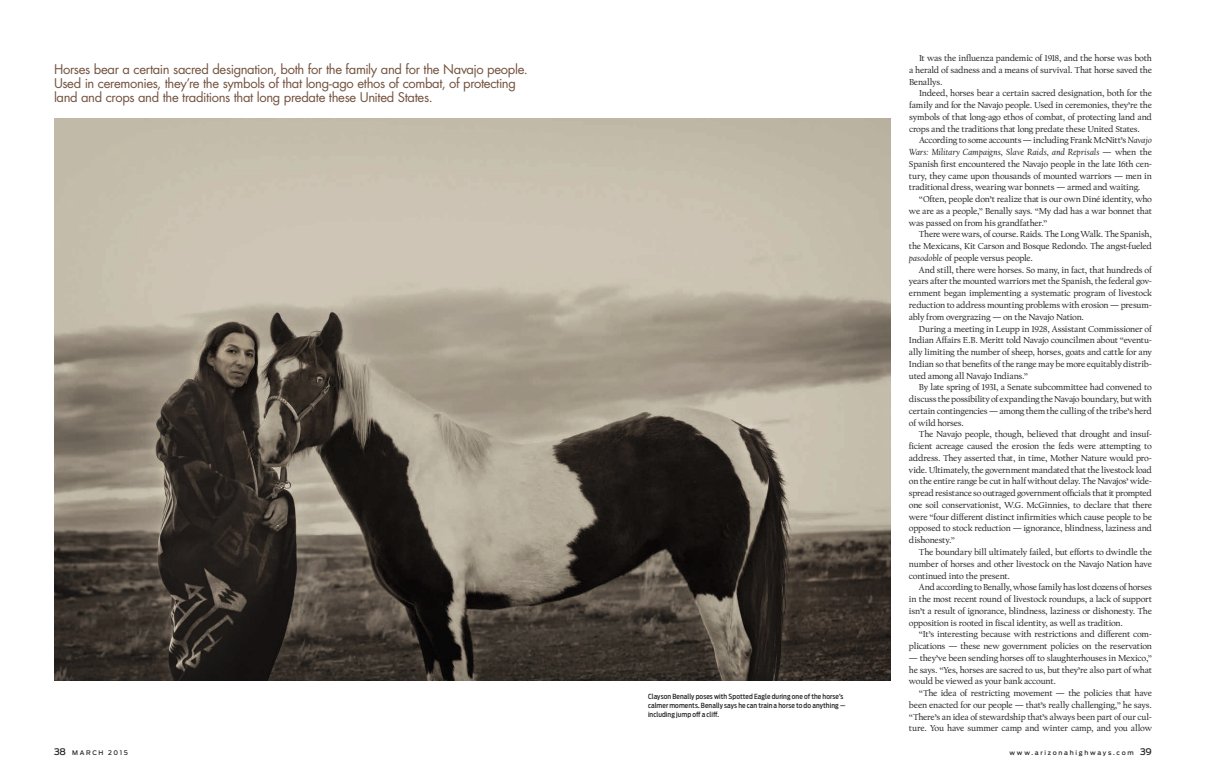
<style>
.page{position:relative;width:1206px;height:779px;background:#fff}
.page>*{position:absolute;margin:0;border:0;box-sizing:border-box;transform-origin:0 0}
.t1{font:13px/14px "Futura";letter-spacing:-.025em;color:#73523e}
.t2{font:italic 9.2px "Californian FB Text";color:#242425}
.t3{font:9px/11.8px "Californian FB Text";letter-spacing:-.025em;color:#242425;text-align:justify}
.t4{font:500 7px/9px "Antenna Cond";letter-spacing:.01em;color:#242425}
.t5{font:500 6.2px "Antenna";letter-spacing:.265em;color:#242425}
.s1{font-style:italic;font-size:9.2px}
.s2{font-style:normal;font-size:9px}
.s3{font-size:9px}
</style>
<div class="page">
<img style="left:54px;top:118px;width:837px;height:562px">
<p class="t1" style="left:54px;top:62px;width:475px">Horses bear a certain sacred designation, both for the family and for the Navajo people.<br>Used in ceremonies, they’re the symbols of that long-ago ethos of combat, of protecting land and crops and the traditions that long predate these United States.</p>
<p class="t4" style="left:648px;top:692px;width:199px">Clayson Benally poses with Spotted Eagle during one of the horse’s calmer moments. Benally says he can train a horse to do anything — including jump off a cliff.</p>
<p class="t3" style="left:909px;top:52px;width:244px;text-indent:10px">It was the influenza pandemic of 1918, and the horse was both a herald of sadness and a means of survival. That horse saved the Benallys.</p>
<p class="t3" style="left:909px;top:88px;width:245px;text-indent:10px">Indeed, horses bear a certain sacred designation, both for the family and for the Navajo people. Used in ceremonies, they’re the symbols of that long-ago ethos of combat, of protecting land and crops and the traditions that long predate these United States.</p>
<p class="t3" style="left:919px;top:135px;width:235px">According to some accounts — including Frank McNitt’s <span class="s1">Navajo</span></p>
<p class="t2" style="left:909px;top:147px;width:244px">Wars: Military Campaigns, Slave Raids, and Reprisals <span class="s2">— when the</span></p>
<p class="t3" style="left:909px;top:158px;width:245px">Spanish first encountered the Navajo people in the late 16th cen&shy;tury, they came upon thousands of mounted warriors — men in traditional dress, wearing war bonnets — armed and waiting.</p>
<p class="t3" style="left:909px;top:193px;width:244px;text-indent:10px">“Often, people don’t realize that is our own Diné identity, who we are as a people,” Benally says. “My dad has a war bonnet that was passed on from his grandfather.”</p>
<p class="t3" style="left:909px;top:229px;width:244px;text-indent:10px">There were wars, of course. Raids. The Long Walk. The Spanish, the Mexicans, Kit Carson and Bosque Redondo. The angst-fueled <span class="s1">pasodoble</span> of people versus people.</p>
<p class="t3" style="left:909px;top:264px;width:245px;text-indent:10px">And still, there were horses. So many, in fact, that hundreds of years after the mounted warriors met the Spanish, the federal gov&shy;ernment began implementing a systematic program of livestock reduction to address mounting problems with erosion — presum&shy;ably from overgrazing — on the Navajo Nation.</p>
<p class="t3" style="left:909px;top:323px;width:245px;text-indent:10px">During a meeting in Leupp in 1928, Assistant Commissioner of Indian Affairs E.B. Meritt told Navajo councilmen about “eventu&shy;ally limiting the number of sheep, horses, goats and cattle for any Indian so that benefits of the range may be more equitably distrib&shy;uted among all Navajo Indians.”</p>
<p class="t3" style="left:909px;top:381px;width:245px;text-indent:10px">By late spring of 1931, a Senate subcommittee had convened to discuss the possibility of expanding the Navajo boundary, but with certain contingencies — among them the culling of the tribe’s herd of wild horses.</p>
<p class="t3" style="left:909px;top:428px;width:245px;text-indent:10px">The Navajo people, though, believed that drought and insuf&shy;ficient acreage caused the erosion the feds were attempting to address. They asserted that, in time, Mother Nature would pro&shy;vide. Ultimately, the government mandated that the livestock load on the entire range be cut in half without delay. The Navajos’ wide&shy;spread resistance so outraged government officials that it prompted one soil conservationist, W.G. McGinnies, to declare that there were “four different distinct infirmities which cause people to be opposed to stock reduction — ignorance, blindness, laziness and dishonesty.”</p>
<p class="t3" style="left:909px;top:546px;width:245px;text-indent:10px">The boundary bill ultimately failed, but efforts to dwindle the number of horses and other livestock on the Navajo Nation have continued into the present.</p>
<p class="t3" style="left:909px;top:581px;width:244px;text-indent:10px">And according to Benally, whose family has lost dozens of horses in the most recent round of livestock roundups, a lack of support isn’t a result of ignorance, blindness, laziness or dishonesty. The opposition is rooted in fiscal identity, as well as tradition.</p>
<p class="t3" style="left:909px;top:628px;width:245px;text-align:right">“It’s interesting because with restrictions and different com&shy;plications — these new government policies on the reservation</p>
<p class="t3" style="left:909px;top:652px;width:245px">— they’ve been sending horses off to slaughterhouses in Mexico,” he says. “Yes, horses are sacred to us, but they’re also part of what would be viewed as your bank account.</p>
<p class="t3" style="left:909px;top:687px;width:245px;text-indent:10px">“The idea of restricting movement — the policies that have been enacted for our people — that’s really challenging,” he says. “There’s an idea of stewardship that’s always been part of our cul&shy;ture. You have summer camp and winter camp, and you allow</p>
<p class="t5" style="left:54px;top:748px;width:75px"><span class="s3">38</span> MARCH 2015</p>
<p class="t5" style="left:1009px;top:748px;width:144px">www.arizonahighways.com <span class="s3">39</span></p>
</div>
